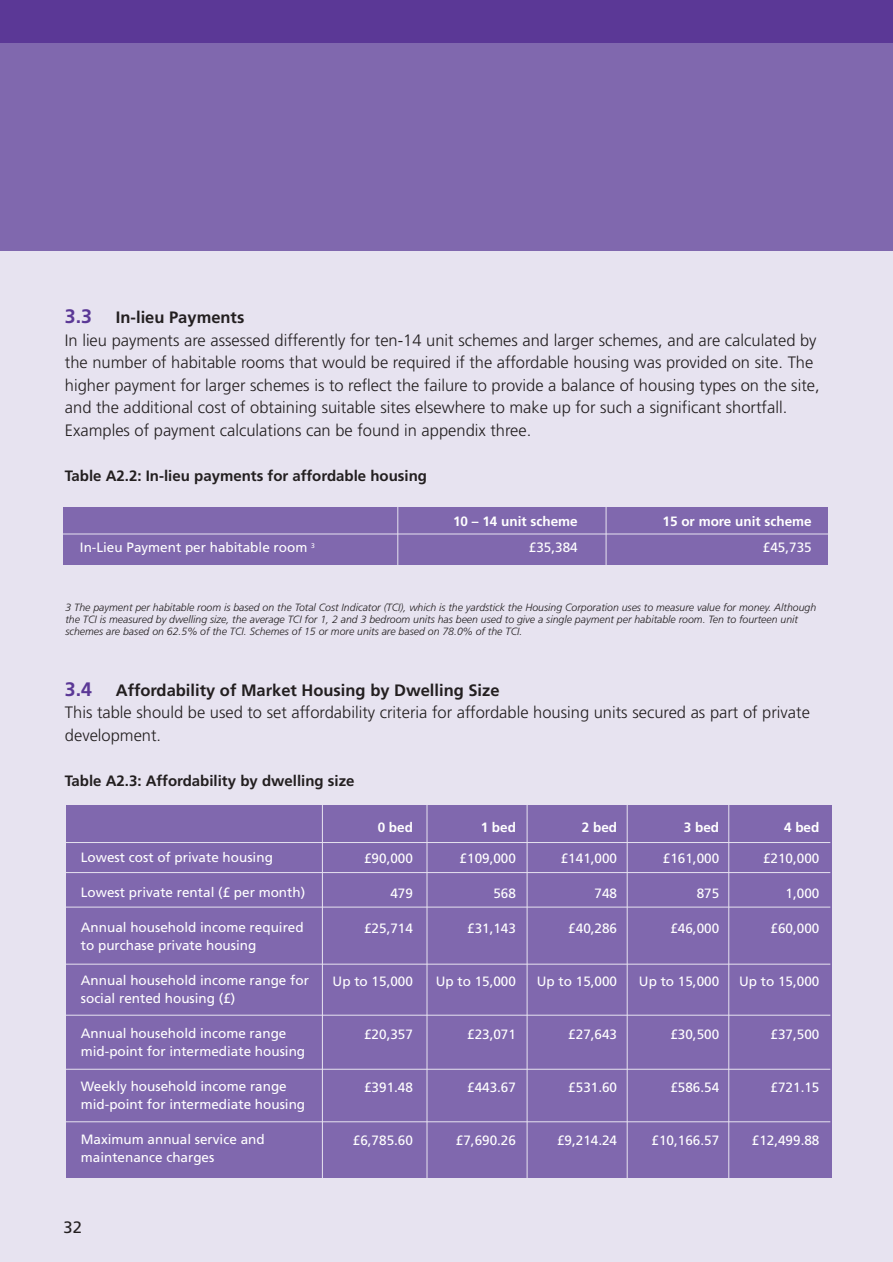
<style>
.page{position:relative;width:893px;height:1262px;background:#fff}
.page>*{position:absolute;margin:0;border:0;box-sizing:border-box;transform-origin:0 0}
.t1{font:300 16.5px/22.5px "Frutiger";color:#231f20}
.t2{font:16.5px "Frutiger";color:#231f20}
.t3{font:700 15px "Frutiger";color:#231f20}
.t4{font:13.5px/18px "Frutiger";color:#fff}
.t5{font:700 13.5px "Frutiger";color:#fff}
.t6{font:italic 300 10.5px/12px "Frutiger";color:#231f20}
.s1{font-weight:700;font-size:19.5px;color:#5b3896}
.s2{font-weight:700}
</style>
<div class="page">
<div style="left:0;top:242px;width:892px;height:1019px;background:#e7e3f0"></div>
<div style="left:0;top:40px;width:892px;height:211px;background:#8068ae"></div>
<div style="left:0;top:0;width:892px;height:43px;background:#5b3896"></div>
<div style="left:63px;top:507px;width:764px;height:58px;background:#8068ae"></div>
<hr style="left:62px;top:533px;width:767px;height:1px;background:#e7e3f0">
<hr style="left:397px;top:506px;width:1px;height:59px;background:#e7e3f0">
<hr style="left:605px;top:506px;width:1px;height:59px;background:#e7e3f0">
<div style="left:66px;top:805px;width:765px;height:373px;background:#8068ae"></div>
<hr style="left:64px;top:842px;width:766px;height:1px;background:#e7e3f0">
<hr style="left:64px;top:872px;width:766px;height:1px;background:#e7e3f0">
<hr style="left:64px;top:906px;width:766px;height:1px;background:#e7e3f0">
<hr style="left:64px;top:963px;width:766px;height:1px;background:#e7e3f0">
<hr style="left:64px;top:1014px;width:766px;height:1px;background:#e7e3f0">
<hr style="left:64px;top:1068px;width:766px;height:1px;background:#e7e3f0">
<hr style="left:64px;top:1121px;width:766px;height:1px;background:#e7e3f0">
<hr style="left:322px;top:802px;width:1px;height:386px;background:#e7e3f0">
<hr style="left:426px;top:802px;width:1px;height:386px;background:#e7e3f0">
<hr style="left:526px;top:802px;width:1px;height:386px;background:#e7e3f0">
<hr style="left:626px;top:802px;width:1px;height:386px;background:#e7e3f0">
<hr style="left:728px;top:802px;width:1px;height:386px;background:#e7e3f0">
<p class="t1" style="left:65px;top:308px;width:756px"><span class="s1">3.3</span> <span class="s2">In-lieu Payments<br></span>In lieu payments are assessed differently for ten-14 unit schemes and larger schemes, and are calculated by the number of habitable rooms that would be required if the affordable housing was provided on site. The higher payment for larger schemes is to reflect the failure to provide a balance of housing types on the site, and the additional cost of obtaining suitable sites elsewhere to make up for such a significant shortfall.<br>Examples of payment calculations can be found in appendix three.</p>
<p class="t3" style="left:65px;top:470px;width:363px">Table A2.2: In-lieu payments for affordable housing</p>
<p class="t5" style="left:453px;top:515px;width:126px">10 – 14 unit scheme</p>
<p class="t5" style="left:662px;top:515px;width:151px">15 or more unit scheme</p>
<p class="t4" style="left:80px;top:540px;width:236px">In-Lieu Payment per habitable room <sup>3</sup></p>
<p class="t4" style="left:529px;top:540px;width:50px">£35,384</p>
<p class="t4" style="left:762px;top:540px;width:50px">£45,735</p>
<p class="t6" style="left:65px;top:602px;width:752px">3 The payment per habitable room is based on the Total Cost Indicator (TCI), which is the yardstick the Housing Corporation uses to measure value for money. Although the TCI is measured by dwelling size, the average TCI for 1, 2 and 3 bedroom units has been used to give a single payment per habitable room. Ten to fourteen unit schemes are based on 62.5% of the TCI. Schemes of 15 or more units are based on 78.0% of the TCI.</p>
<p class="t1" style="left:65px;top:680px;width:746px"><span class="s1">3.4</span> <span class="s2">Affordability of Market Housing by Dwelling Size<br></span>This table should be used to set affordability criteria for affordable housing units secured as part of private development.</p>
<p class="t3" style="left:65px;top:774px;width:291px">Table A2.3: Affordability by dwelling size</p>
<p class="t4" style="left:81px;top:849px;width:193px">Lowest cost of private housing</p>
<p class="t4" style="left:81px;top:884px;width:226px">Lowest private rental (£ per month)</p>
<p class="t4" style="left:81px;top:919px;width:224px">Annual household income required to purchase private housing</p>
<p class="t4" style="left:81px;top:972px;width:229px">Annual household income range for social rented housing (£)</p>
<p class="t4" style="left:81px;top:1025px;width:226px">Annual household income range mid-point for intermediate housing</p>
<p class="t4" style="left:81px;top:1078px;width:226px">Weekly household income range mid-point for intermediate housing</p>
<p class="t4" style="left:81px;top:1131px;width:185px">Maximum annual service and maintenance charges</p>
<p class="t2" style="left:64px;top:1220px;width:20px">32</p>
<p class="t5" style="left:377px;top:821px;width:37px">0 bed</p>
<p class="t5" style="left:480px;top:821px;width:37px">1 bed</p>
<p class="t5" style="left:582px;top:821px;width:37px">2 bed</p>
<p class="t5" style="left:684px;top:821px;width:37px">3 bed</p>
<p class="t5" style="left:784px;top:821px;width:37px">4 bed</p>
<p class="t4" style="left:364px;top:850px;width:50px">£90,000</p>
<p class="t4" style="left:459px;top:850px;width:58px">£109,000</p>
<p class="t4" style="left:561px;top:850px;width:58px">£141,000</p>
<p class="t4" style="left:663px;top:850px;width:58px">£161,000</p>
<p class="t4" style="left:763px;top:850px;width:58px">£210,000</p>
<p class="t4" style="left:390px;top:885px;width:24px">479</p>
<p class="t4" style="left:493px;top:885px;width:24px">568</p>
<p class="t4" style="left:594px;top:885px;width:24px">748</p>
<p class="t4" style="left:696px;top:885px;width:24px">875</p>
<p class="t4" style="left:785px;top:885px;width:35px">1,000</p>
<p class="t4" style="left:364px;top:920px;width:50px">£25,714</p>
<p class="t4" style="left:467px;top:920px;width:50px">£31,143</p>
<p class="t4" style="left:568px;top:920px;width:50px">£40,286</p>
<p class="t4" style="left:670px;top:920px;width:50px">£46,000</p>
<p class="t4" style="left:770px;top:920px;width:50px">£60,000</p>
<p class="t4" style="left:332px;top:973px;width:82px">Up to 15,000</p>
<p class="t4" style="left:435px;top:973px;width:82px">Up to 15,000</p>
<p class="t4" style="left:537px;top:973px;width:82px">Up to 15,000</p>
<p class="t4" style="left:639px;top:973px;width:82px">Up to 15,000</p>
<p class="t4" style="left:739px;top:973px;width:82px">Up to 15,000</p>
<p class="t4" style="left:364px;top:1026px;width:50px">£20,357</p>
<p class="t4" style="left:467px;top:1026px;width:50px">£23,071</p>
<p class="t4" style="left:568px;top:1026px;width:50px">£27,643</p>
<p class="t4" style="left:670px;top:1026px;width:50px">£30,500</p>
<p class="t4" style="left:770px;top:1026px;width:50px">£37,500</p>
<p class="t4" style="left:364px;top:1079px;width:50px">£391.48</p>
<p class="t4" style="left:467px;top:1079px;width:50px">£443.67</p>
<p class="t4" style="left:568px;top:1079px;width:50px">£531.60</p>
<p class="t4" style="left:670px;top:1079px;width:50px">£586.54</p>
<p class="t4" style="left:770px;top:1079px;width:50px">£721.15</p>
<p class="t4" style="left:353px;top:1132px;width:62px">£6,785.60</p>
<p class="t4" style="left:456px;top:1132px;width:62px">£7,690.26</p>
<p class="t4" style="left:557px;top:1132px;width:62px">£9,214.24</p>
<p class="t4" style="left:651px;top:1132px;width:69px">£10,166.57</p>
<p class="t4" style="left:751px;top:1132px;width:69px">£12,499.88</p>
</div>
